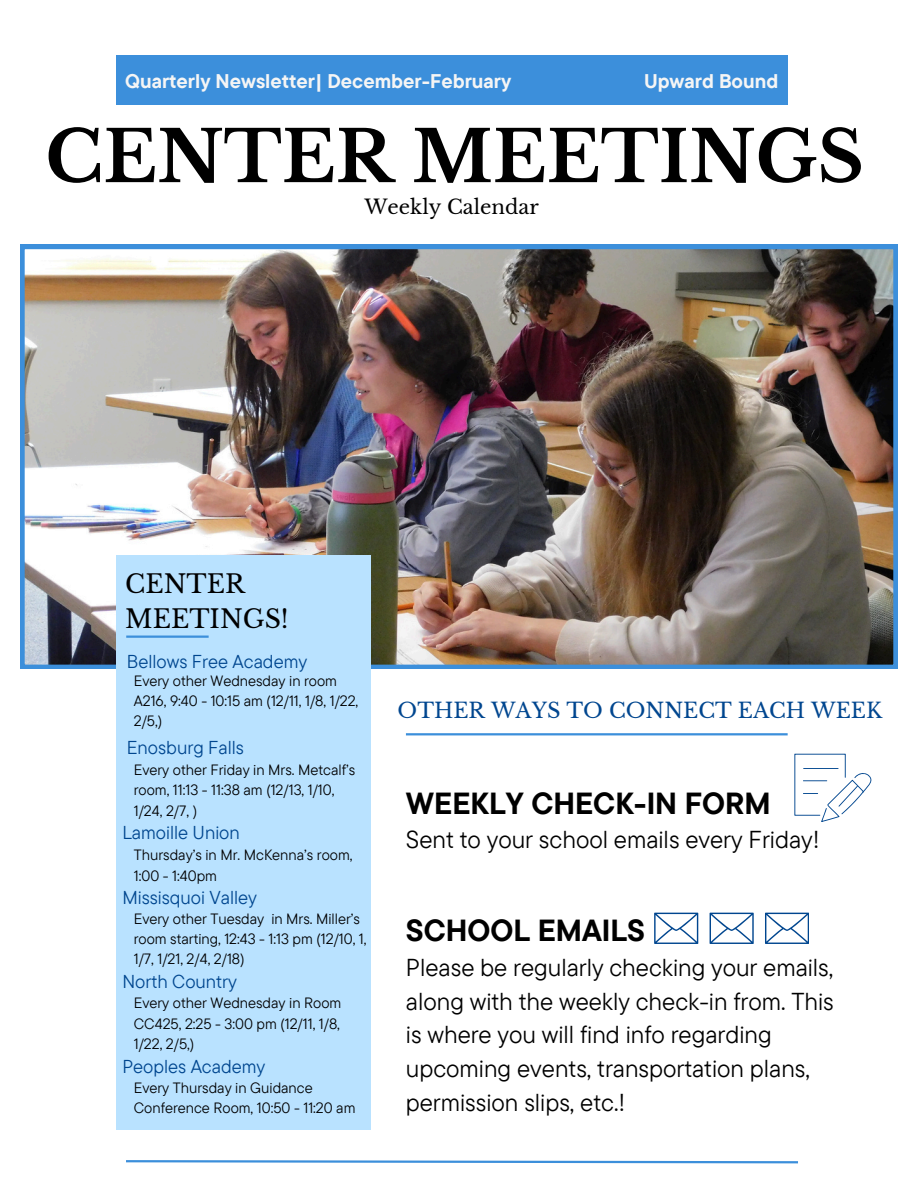
<style>
.page{position:relative;width:918px;height:1188px;background:#fff}
.page>*{position:absolute;margin:0;border:0;box-sizing:border-box;transform-origin:0 0}
.t1{font:700 70.5px "Libre Baskerville";color:#000}
.t2{font:700 30.45px "TT Commons Pro";color:#000}
.t3{font:25.2px/34.8px "Libre Baskerville";color:#000}
.t4{font:24.45px/33.8px "TT Commons Pro";color:#000}
.t5{font:20.85px "Libre Baskerville";color:#00468f}
.t6{font:700 19.8px "TT Commons Pro";color:#f5f5f5}
.t7{font:19.8px "Libre Baskerville";color:#000}
.t8{font:18.6px "TT Commons Pro";color:#00468f}
.t9{font:14.85px/20.2px "TT Commons Pro";color:#000}
</style>
<div class="page">
<div style="left:116px;top:55px;width:672px;height:50px;background:#3c8fdb"></div>
<img style="left:20px;top:245px;width:878px;height:424px">
<div style="left:116px;top:555px;width:254px;height:575px;background:#b9e2ff"></div>
<hr style="left:126px;top:636px;width:83px;height:2px;background:#3c8fdb">
<hr style="left:406px;top:733px;width:382px;height:2px;background:#3c8fdb">
<svg style="left:126px;top:1160px;width:672px;height:4px"></svg>
<svg style="left:794px;top:754px;width:78px;height:68px"></svg>
<svg style="left:654px;top:913px;width:44px;height:31px"></svg>
<svg style="left:710px;top:913px;width:43px;height:31px"></svg>
<svg style="left:765px;top:913px;width:44px;height:31px"></svg>
<h2 class="t6" style="left:125px;top:68px;width:388px">Quarterly Newsletter| December-February</h2>
<p class="t6" style="left:644px;top:68px;width:136px">Upward Bound</p>
<h5 class="t1" style="left:45px;top:114px;width:820px">CENTER MEETINGS</h5>
<h5 class="t7" style="left:364px;top:194px;width:176px">Weekly Calendar</h5>
<p class="t3" style="left:125px;top:567px;width:165px">CENTER<br>MEETINGS!</p>
<p class="t8" style="left:127px;top:649px;width:182px">Bellows Free Academy</p>
<p class="t9" style="left:134px;top:670px;width:226px">Every other Wednesday in room<br>A216, 9:40 - 10:15 am (12/11, 1/8, 1/22,<br>2/5,)</p>
<p class="t8" style="left:127px;top:735px;width:119px">Enosburg Falls</p>
<p class="t9" style="left:134px;top:759px;width:223px">Every other Friday in Mrs. Metcalf’s room, 11:13 - 11:38 am (12/13, 1/10,<br>1/24, 2/7, )</p>
<p class="t8" style="left:122px;top:820px;width:119px">Lamoille Union</p>
<p class="t9" style="left:134px;top:844px;width:220px">Thursday’s in Mr. McKenna’s room,<br>1:00 - 1:40pm</p>
<p class="t8" style="left:122px;top:885px;width:136px">Missisquoi Valley</p>
<p class="t9" style="left:134px;top:908px;width:234px">Every other Tuesday in Mrs. Miller’s room starting, 12:43 - 1:13 pm (12/10, 1,<br>1/7, 1/21, 2/4, 2/18)</p>
<h3 class="t8" style="left:122px;top:970px;width:116px">North Country</h3>
<p class="t9" style="left:134px;top:993px;width:209px;text-align:justify">Every other Wednesday in Room CC425, 2:25 - 3:00 pm (12/11, 1/8, 1/22, 2/5,)</p>
<p class="t8" style="left:122px;top:1054px;width:144px">Peoples Academy</p>
<h3 class="t9" style="left:134px;top:1077px;width:223px">Every Thursday in Guidance<br>Conference Room, 10:50 - 11:20 am</h3>
<p class="t5" style="left:398px;top:697px;width:486px">OTHER WAYS TO CONNECT EACH WEEK</p>
<p class="t2" style="left:406px;top:783px;width:366px">WEEKLY CHECK-IN FORM</p>
<h4 class="t4" style="left:406px;top:822px;width:415px">Sent to your school emails every Friday!</h4>
<h1 class="t2" style="left:406px;top:911px;width:241px">SCHOOL EMAILS</h1>
<h6 class="t4" style="left:406px;top:950px;width:429px">Please be regularly checking your emails, along with the weekly check-in from. This is where you will find info regarding upcoming events, transportation plans, permission slips, etc.!</h6>
</div>
